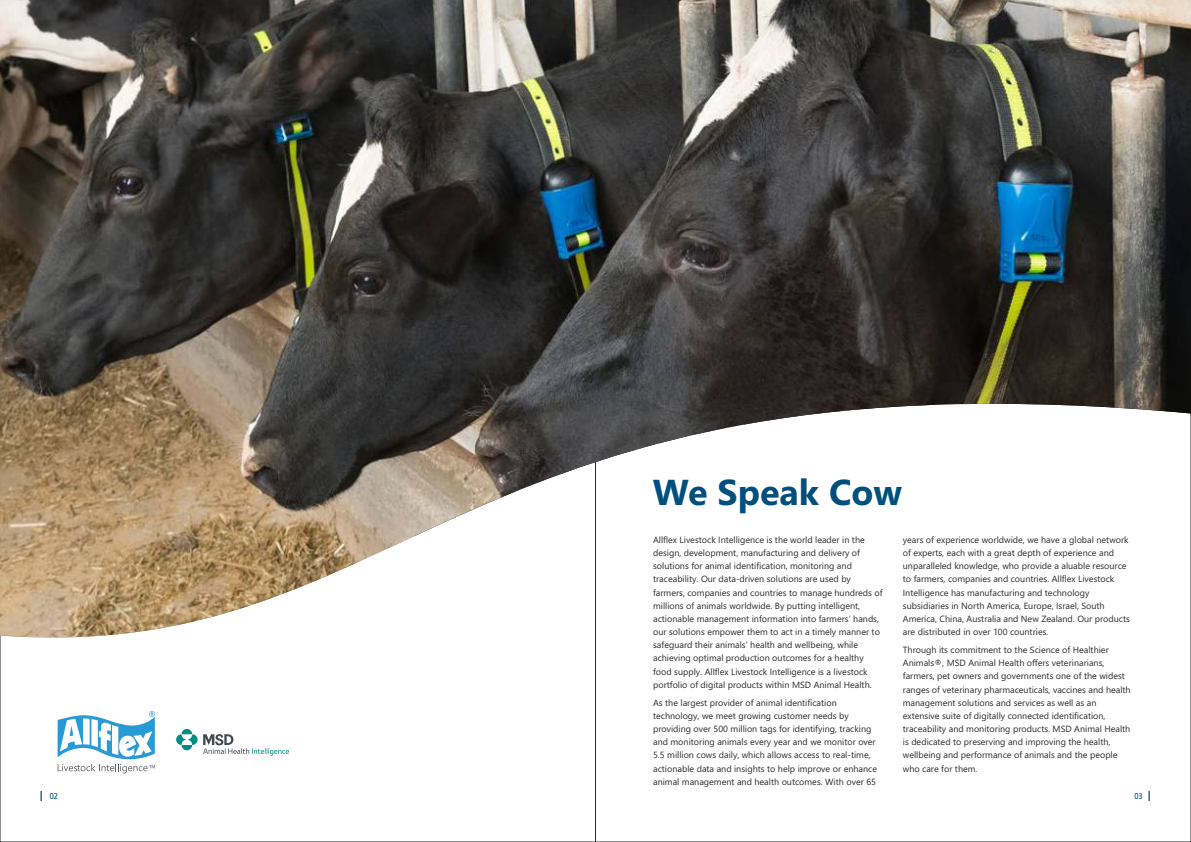
<style>
.page{position:relative;width:1191px;height:842px;background:#fff}
.page>*{position:absolute;margin:0;border:0;box-sizing:border-box;transform-origin:0 0}
.t1{font:700 36px "Segoe UI";color:#004f7d}
.t2{font:700 12px "Frutiger Cnd";color:#004f7d}
.t3{font:9px/13.2px "Segoe UI";color:#2b2b2a}
.t4{font:9px "Frutiger Cnd";color:#004f7d}
.s1{font-weight:400;font-size:9px}
.s2{font-weight:700}
.s3{font-weight:700;font-size:12px}
</style>
<div class="page">
<img style="left:0;top:0;width:1191px;height:639px">
<svg style="left:58px;top:711px;width:97px;height:62px"></svg>
<svg style="left:176px;top:729px;width:21px;height:21px"></svg>
<svg style="left:203px;top:734px;width:86px;height:22px"></svg>
<h1 class="t1" style="left:653px;top:471px;width:251px">We Speak Cow</h1>
<p class="t3" style="left:653px;top:533px;width:231px">Allflex Livestock Intelligence is the world leader in the design, development, manufacturing and delivery of solutions for animal identification, monitoring and traceability. Our data‐driven solutions are used by farmers, companies and countries to manage hundreds of millions of animals worldwide. By putting intelligent, actionable management information into farmers’ hands, our solutions empower them to act in a timely manner to safeguard their animals’ health and wellbeing, while achieving optimal production outcomes for a healthy food supply. Allflex Livestock Intelligence is a livestock portfolio of digital products within MSD Animal Health.</p>
<p class="t3" style="left:653px;top:696px;width:225px">As the largest provider of animal identification technology, we meet growing customer needs by providing over 500 million tags for identifying, tracking and monitoring animals every year and we monitor over 5.5 million cows daily, which allows access to real‐time, actionable data and insights to help improve or enhance animal management and health outcomes. With over 65</p>
<p class="t3" style="left:903px;top:533px;width:228px">years of experience worldwide, we have a global network of experts, each with a great depth of experience and unparalleled knowledge, who provide a aluable resource to farmers, companies and countries. Allflex Livestock Intelligence has manufacturing and technology subsidiaries in North America, Europe, Israel, South America, China, Australia and New Zealand. Our products are distributed in over 100 countries.</p>
<p class="t3" style="left:903px;top:643px;width:229px">Through its commitment to the Science of Healthier Animals®, MSD Animal Health offers veterinarians, farmers, pet owners and governments one of the widest ranges of veterinary pharmaceuticals, vaccines and health management solutions and services as well as an extensive suite of digitally connected identification, traceability and monitoring products. MSD Animal Health is dedicated to preserving and improving the health, wellbeing and performance of animals and the people who care for them.</p>
<h2 class="t2" style="left:39px;top:788px;width:20px">|  <span class="s1">02</span></h2>
<p class="t4" style="left:1134px;top:791px;width:19px">03<span class="s2">  </span><span class="s3">|</span></p>
</div>
